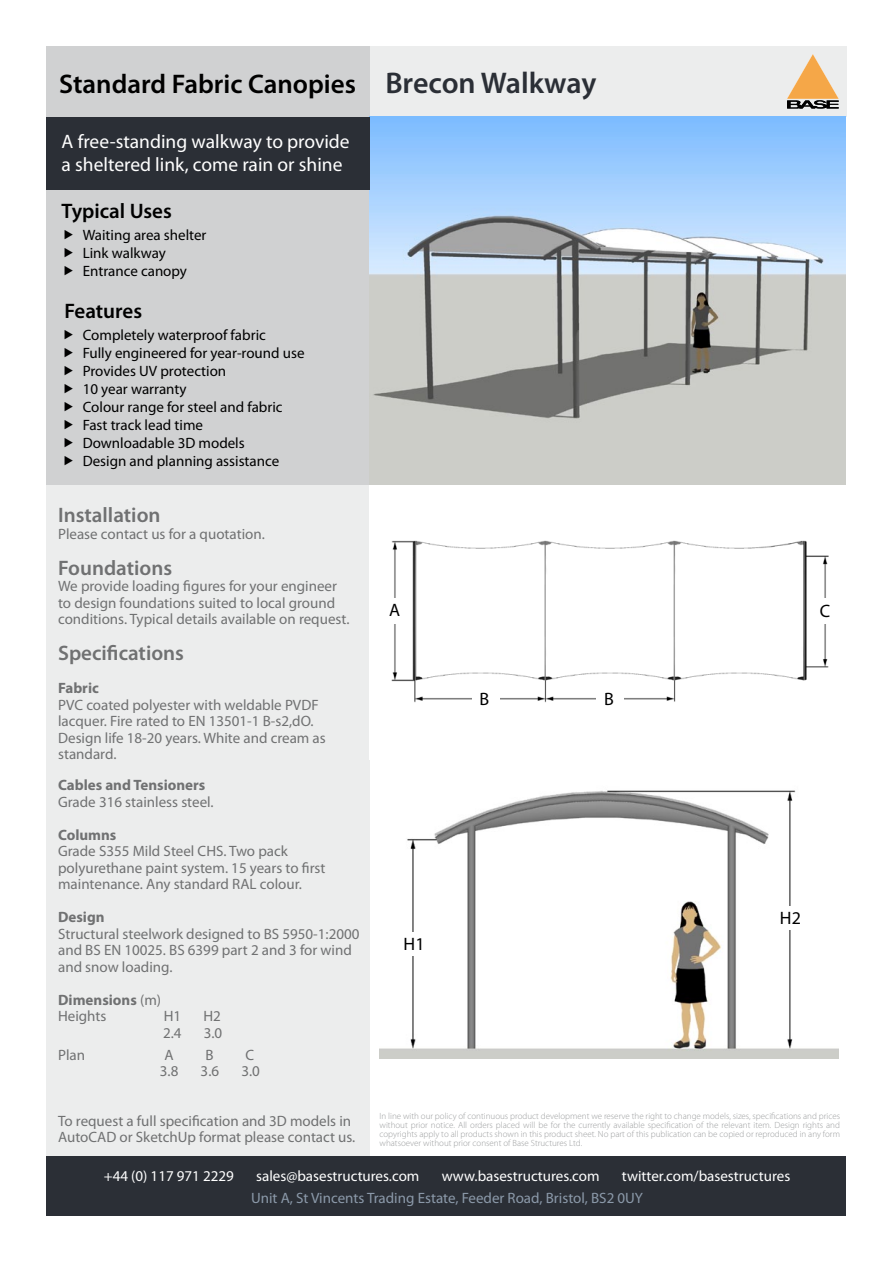
<style>
.page{position:relative;width:893px;height:1263px;background:#fff}
.page>*{position:absolute;margin:0;border:0;box-sizing:border-box;transform-origin:0 0}
.t1{font:600 27px "Myriad Pro";color:#000}
.t2{font:600 21px "Myriad Pro";color:#707172}
.t3{font:600 21px "Myriad Pro";color:#000}
.t4{font:19.5px/23.4px "Myriad Pro";color:#fff}
.t5{font:18px "Myriad Pro";color:#000}
.t6{font:15px/16.5px "Myriad Pro";color:#707172}
.t7{font:15px/18px "Myriad Pro";color:#000}
.t8{font:15px "Myriad Pro";color:#fff}
.t9{font:700 15px/16.5px "Myriad Pro";color:#707172}
.t10{font:15px "Myriad Pro";color:#8b99a9}
.t11{font:300 9px/9px "Myriad Pro";color:#9c9e9f;text-align:justify}
.s1{font-size:30px;color:#2b2f36}
.s2{font-weight:400}
</style>
<div class="page">
<div style="left:357px;top:47px;width:489px;height:70px;background:#eceded"></div>
<div style="left:47px;top:47px;width:323px;height:438px;background:#d0d1d2"></div>
<div style="left:47px;top:485px;width:323px;height:671px;background:#eceded"></div>
<svg style="left:787px;top:54px;width:52px;height:55px"></svg>
<img style="left:370px;top:117px;width:475px;height:368px">
<img style="left:379px;top:790px;width:460px;height:269px">
<div style="left:47px;top:1156px;width:799px;height:60px;background:#2b2f36"></div>
<div style="left:47px;top:117px;width:323px;height:72px;background:#2b2f36"></div>
<div style="left:396px;top:932px;width:36px;height:24px;background:#fff"></div>
<div style="left:772px;top:906px;width:37px;height:23px;background:#fff"></div>
<h1 class="t1" style="left:59px;top:69px;width:539px">Standard Fabric Canopies <span class="s1">Brecon Walkway</span></h1>
<h3 class="t4" style="left:62px;top:130px;width:290px">A free-standing walkway to provide a sheltered link, come rain or shine</h3>
<h2 class="t3" style="left:62px;top:199px;width:112px">Typical Uses</h2>
<p class="t7" style="left:83px;top:226px;width:125px">Waiting area shelter<br>Link walkway<br>Entrance canopy</p>
<h2 class="t3" style="left:64px;top:299px;width:79px">Features</h2>
<p class="t7" style="left:83px;top:327px;width:223px">Completely waterproof fabric<br>Fully engineered for year-round use<br>Provides UV protection<br>10 year warranty<br>Colour range for steel and fabric<br>Fast track lead time<br>Downloadable 3D models<br>Design and planning assistance</p>
<h2 class="t2" style="left:58px;top:504px;width:104px">Installation</h2>
<p class="t6" style="left:58px;top:526px;width:208px">Please contact us for a quotation.</p>
<h2 class="t2" style="left:58px;top:556px;width:116px">Foundations</h2>
<p class="t6" style="left:58px;top:578px;width:293px">We provide loading figures for your engineer to design foundations suited to local ground conditions. Typical details available on request.</p>
<h2 class="t2" style="left:58px;top:641px;width:127px">Specifications</h2>
<p class="t9" style="left:58px;top:680px;width:42px">Fabric</p>
<p class="t6" style="left:58px;top:696px;width:269px">PVC coated polyester with weldable PVDF lacquer. Fire rated to EN 13501-1 B-s2,dO.<br>Design life 18-20 years. White and cream as standard.</p>
<p class="t9" style="left:58px;top:777px;width:149px">Cables and Tensioners</p>
<p class="t6" style="left:58px;top:794px;width:157px">Grade 316 stainless steel.</p>
<p class="t9" style="left:58px;top:827px;width:60px">Columns</p>
<p class="t6" style="left:58px;top:843px;width:269px">Grade S355 Mild Steel CHS. Two pack polyurethane paint system. 15 years to first maintenance. Any standard RAL colour.</p>
<p class="t9" style="left:58px;top:909px;width:48px">Design</p>
<p class="t6" style="left:58px;top:926px;width:303px">Structural steelwork designed to BS 5950-1:2000 and BS EN 10025. BS 6399 part 2 and 3 for wind and snow loading.</p>
<p class="t9" style="left:58px;top:992px;width:105px">Dimensions <span class="s2">(m)<br>Heights</span></p>
<p class="t6" style="left:164px;top:1008px;width:19px">H1</p>
<p class="t6" style="left:203px;top:1008px;width:19px">H2</p>
<p class="t6" style="left:163px;top:1025px;width:20px">2.4</p>
<p class="t6" style="left:204px;top:1025px;width:20px">3.0</p>
<p class="t6" style="left:58px;top:1046px;width:28px">Plan</p>
<p class="t6" style="left:165px;top:1046px;width:11px">A</p>
<p class="t6" style="left:206px;top:1046px;width:10px">B</p>
<p class="t6" style="left:246px;top:1046px;width:10px">C</p>
<p class="t6" style="left:160px;top:1063px;width:20px">3.8</p>
<p class="t6" style="left:201px;top:1063px;width:20px">3.6</p>
<p class="t6" style="left:241px;top:1063px;width:20px">3.0</p>
<p class="t6" style="left:58px;top:1112px;width:299px">To request a full specification and 3D models in<br>AutoCAD or SketchUp format please contact us.</p>
<p class="t5" style="left:389px;top:601px;width:13px">A</p>
<p class="t5" style="left:480px;top:689px;width:11px">B</p>
<p class="t5" style="left:604px;top:689px;width:11px">B</p>
<p class="t5" style="left:404px;top:934px;width:22px">H1</p>
<p class="t5" style="left:820px;top:601px;width:12px">C</p>
<p class="t5" style="left:780px;top:908px;width:22px">H2</p>
<p class="t11" style="left:379px;top:1111px;width:462px">In line with our policy of continuous product development we reserve the right to change models, sizes, specifications and prices without prior notice. All orders placed will be for the currently available specification of the relevant item. Design rights and copyrights apply to all products shown in this product sheet. No part of this publication can be copied or reproduced in any form whatsoever without prior consent of Base Structures Ltd.</p>
<p class="t8" style="left:104px;top:1168px;width:132px">+44 (0) 117 971 2229</p>
<p class="t8" style="left:256px;top:1168px;width:165px">sales@basestructures.com</p>
<p class="t8" style="left:442px;top:1168px;width:159px">www.basestructures.com</p>
<p class="t8" style="left:622px;top:1168px;width:170px">twitter.com/basestructures</p>
<p class="t10" style="left:251px;top:1189px;width:394px">Unit A, St Vincents Trading Estate, Feeder Road, Bristol, BS2 0UY</p>
</div>
